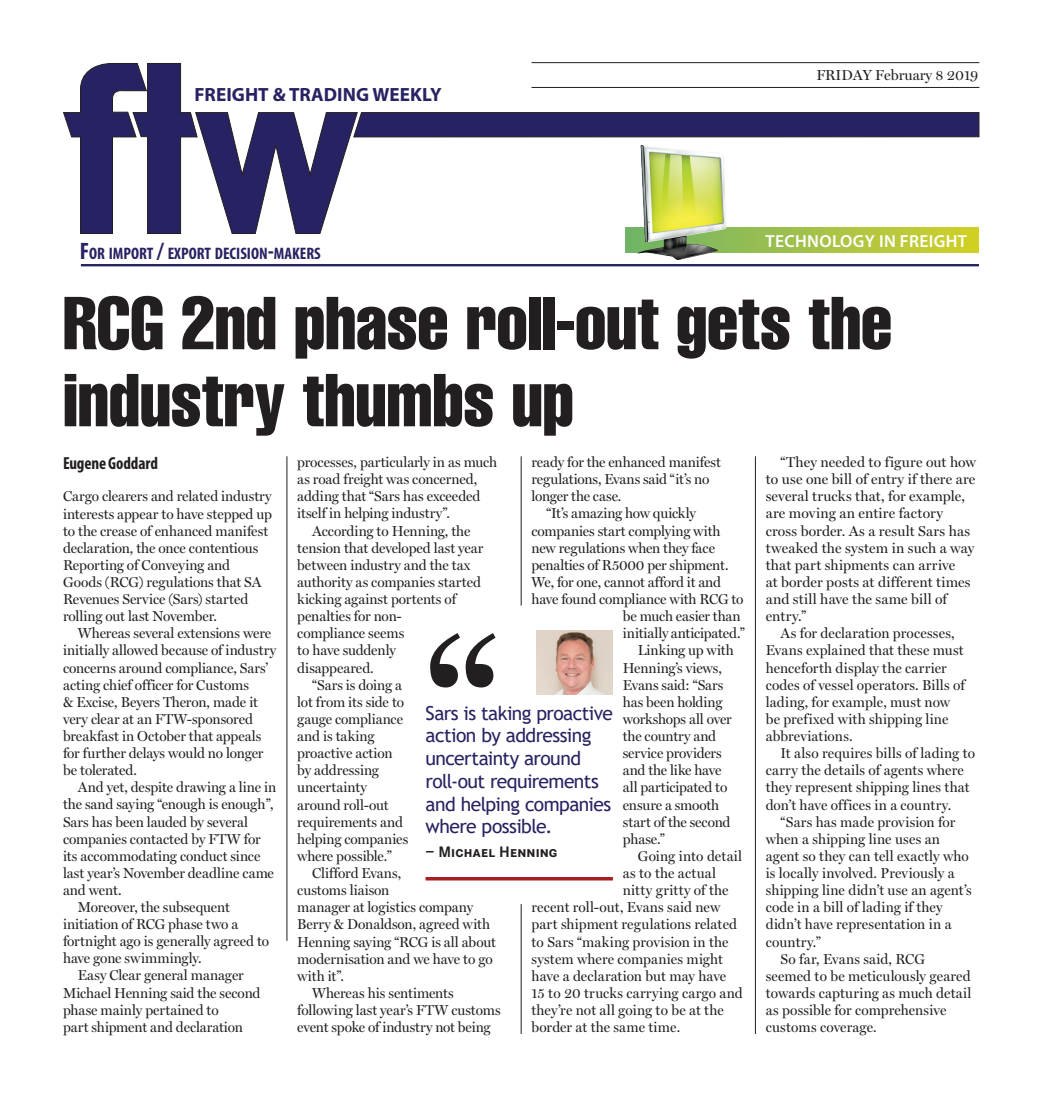
<style>
.page{position:relative;width:1042px;height:1097px;background:#fff}
.page>*{position:absolute;margin:0;border:0;box-sizing:border-box;transform-origin:0 0}
.Quotation_marks{font:210px "Display Miller 2";color:#231f20}
._42_Lead_Headline{font:73.5px/77px "Helvetica LT Std Comp";letter-spacing:-.005em;color:#231f20}
.Quote__Trebuchet{font:19.25px/22.8px "Trebuchet MS";letter-spacing:-.03em;color:#272362}
.t1{font:700 19.25px "Myriad Pro";letter-spacing:.005em;color:#272362}
.t2{font:600 17.5px "Myriad Pro";letter-spacing:.02em;color:#fff}
.Byline_2{font:700 condensed 17.5px "Myriad Pro";letter-spacing:-.01em;color:#231f20}
.t3{font:700 condensed 16.62px "Myriad Pro";color:#272362}
.Pull_quote_Byline{font:700 15.75px "Corporate SSC";letter-spacing:.005em;color:#231f20}
.t4{font:14.53px "Display Miller 2";color:#231f20}
.Body_Copy{font:14.35px/17.2px "Display Miller 2";color:#231f20}
.Body_Copy_1st_Paragr{font:14.35px/17.2px "Display Miller 2";color:#231f20}
.Body_Copy-2{font:14.35px "Display Miller 2";letter-spacing:-.02em;color:#231f20}
.Body_Copy-3{font:14.35px "Display Miller 2";letter-spacing:.02em;color:#231f20}
.Body_Copy-4{font:14.35px "Display Miller 2";letter-spacing:.025em;color:#231f20}
.s1{font-size:23.8px}
</style>
<div class="page">
<svg style="left:63px;top:63px;width:917px;height:171px"></svg>
<hr style="left:81px;top:264px;width:898px;height:2px;background:#272362">
<hr style="left:531px;top:62px;width:448px;height:1px;background:#231f20">
<hr style="left:531px;top:87px;width:448px;height:1px;background:#231f20">
<svg style="left:739px;top:227px;width:240px;height:25px;background:#b0c53f"></svg>
<img style="left:625px;top:145px;width:114px;height:114px">
<svg style="left:425px;top:877px;width:188px;height:3px"></svg>
<img style="left:537px;top:630px;width:76px;height:64px">
<hr style="left:287px;top:456px;width:1px;height:484px;background:#231f20">
<hr style="left:521px;top:456px;width:1px;height:149px;background:#231f20">
<hr style="left:521px;top:904px;width:1px;height:129px;background:#231f20">
<hr style="left:755px;top:456px;width:1px;height:577px;background:#231f20">
<p class="t1" style="left:194px;top:82px;width:249px">FREIGHT &amp; TRADING WEEKLY</p>
<p class="t3" style="left:80px;top:243px;width:243px"><span class="s1">F</span>OR IMPORT <span class="s1">/</span> EXPORT DECISION<span class="s1">-</span>MAKERS</p>
<p class="t4" style="left:816px;top:67px;width:164px">FRIDAY February 8 2019</p>
<p class="t2" style="left:765px;top:229px;width:203px">TECHNOLOGY IN FREIGHT</p>
<p class="_42_Lead_Headline" style="left:63px;top:283px;width:831px">RCG 2nd phase roll-out gets the industry thumbs up</p>
<p class="Byline_2" style="left:63px;top:452px;width:96px">Eugene Goddard</p>
<p class="Body_Copy_1st_Paragr" style="left:63px;top:488px;width:210px">Cargo clearers and related industry interests appear to have stepped up to the crease of enhanced manifest declaration, the once contentious<br>Reporting of Conveying and<br>Goods (RCG) regulations that SA<br>Revenues Service (Sars) started rolling out last November.</p>
<p class="Body_Copy" style="left:63px;top:624px;width:215px;text-indent:15px">Whereas several extensions were initially allowed because of industry concerns around compliance, Sars’ acting chief officer for Customs<br>&amp; Excise, Beyers Theron, made it very clear at an FTW-sponsored breakfast in October that appeals for further delays would no longer be tolerated.</p>
<p class="Body_Copy" style="left:63px;top:778px;width:215px;text-indent:15px">And yet, despite drawing a line in the sand saying “enough is enough”,<br>Sars has been lauded by several companies contacted by FTW for its accommodating conduct since last year’s November deadline came and went.</p>
<p class="Body_Copy" style="left:63px;top:898px;width:208px;text-indent:15px">Moreover, the subsequent initiation of RCG phase two a fortnight ago is generally agreed to have gone swimmingly.</p>
<p class="Body_Copy" style="left:63px;top:966px;width:199px;text-indent:15px">Easy Clear general manager<br>Michael Henning said the second phase mainly pertained to<br>part shipment and declaration</p>
<p class="Body_Copy" style="left:531px;top:453px;width:191px">ready for the enhanced manifest regulations, Evans said “it’s no longer the case.</p>
<p class="Body_Copy" style="left:546px;top:505px;width:151px">“It’s amazing how quickly</p>
<p class="Body_Copy" style="left:531px;top:522px;width:191px">companies start complying with</p>
<p class="Body_Copy" style="left:531px;top:539px;width:185px">new regulations when they face</p>
<p class="Body_Copy-2" style="left:531px;top:556px;width:198px">penalties of R5000 per shipment.</p>
<p class="Body_Copy-2" style="left:531px;top:573px;width:191px">We, for one, cannot afford it and</p>
<p class="Body_Copy" style="left:531px;top:590px;width:214px">have found compliance with RCG to</p>
<p class="Body_Copy" style="left:623px;top:607px;width:119px">be much easier than</p>
<p class="Body_Copy" style="left:623px;top:624px;width:123px">initially anticipated.”</p>
<p class="Body_Copy" style="left:623px;top:641px;width:112px;text-indent:15px">Linking up with<br>Henning’s views,<br>Evans said: “Sars has been holding workshops all over the country and service providers and the like have all participated to ensure a smooth start of the second phase.”</p>
<p class="Body_Copy-3" style="left:638px;top:847px;width:106px">Going into detail</p>
<p class="Body_Copy-4" style="left:623px;top:864px;width:95px">as to the actual</p>
<p class="Body_Copy-4" style="left:623px;top:881px;width:107px">nitty gritty of the</p>
<p class="Body_Copy" style="left:531px;top:898px;width:190px">recent roll-out, Evans said new</p>
<p class="Body_Copy" style="left:531px;top:915px;width:207px">part shipment regulations related</p>
<p class="Body_Copy" style="left:531px;top:932px;width:199px">to Sars “making provision in the</p>
<p class="Body_Copy" style="left:531px;top:950px;width:193px">system where companies might</p>
<p class="Body_Copy" style="left:531px;top:967px;width:196px">have a declaration but may have</p>
<p class="Body_Copy-3" style="left:531px;top:984px;width:213px">15 to 20 trucks carrying cargo and</p>
<p class="Body_Copy" style="left:531px;top:1001px;width:194px">they’re not all going to be at the</p>
<p class="Body_Copy" style="left:531px;top:1018px;width:150px">border at the same time.</p>
<p class="Body_Copy" style="left:297px;top:453px;width:201px">processes, particularly in as much as road freight was concerned, adding that “Sars has exceeded itself in helping industry”.</p>
<p class="Body_Copy" style="left:297px;top:522px;width:188px;text-indent:15px">According to Henning, the tension that developed last year between industry and the tax authority as companies started kicking against portents of penalties for non-<br>compliance seems<br>to have suddenly<br>disappeared.</p>
<p class="Body_Copy" style="left:297px;top:676px;width:113px;text-indent:15px">“Sars is doing a lot from its side to gauge compliance and is taking proactive action by addressing uncertainty around roll-out requirements and helping companies where possible.”</p>
<p class="Body_Copy" style="left:297px;top:864px;width:200px;text-indent:15px">Clifford Evans,<br>customs liaison<br>manager at logistics company<br>Berry &amp; Donaldson, agreed with<br>Henning saying “RCG is all about modernisation and we have to go with it”.</p>
<p class="Body_Copy" style="left:297px;top:984px;width:205px;text-indent:15px">Whereas his sentiments following last year’s FTW customs event spoke of industry not being</p>
<p class="Quotation_marks" style="left:425px;top:591px;width:76px">“</p>
<p class="Quote__Trebuchet" style="left:425px;top:701px;width:189px">Sars is taking proactive action by addressing uncertainty around roll-out requirements and helping companies where possible.</p>
<p class="Pull_quote_Byline" style="left:425px;top:842px;width:134px">– Michael Henning</p>
<p class="Body_Copy" style="left:766px;top:453px;width:212px;text-indent:15px">“They needed to figure out how to use one bill of entry if there are several trucks that, for example, are moving an entire factory cross border. As a result Sars has tweaked the system in such a way that part shipments can arrive<br>at border posts at different times and still have the same bill of entry.”</p>
<p class="Body_Copy" style="left:766px;top:624px;width:201px;text-indent:15px">As for declaration processes,<br>Evans explained that these must henceforth display the carrier codes of vessel operators. Bills of lading, for example, must now be prefixed with shipping line abbreviations.</p>
<p class="Body_Copy" style="left:766px;top:744px;width:211px;text-indent:15px">It also requires bills of lading to carry the details of agents where they represent shipping lines that don’t have offices in a country.</p>
<p class="Body_Copy" style="left:766px;top:813px;width:208px;text-indent:15px">“Sars has made provision for when a shipping line uses an agent so they can tell exactly who is locally involved. Previously a shipping line didn’t use an agent’s code in a bill of lading if they didn’t have representation in a country.”</p>
<p class="Body_Copy" style="left:766px;top:950px;width:207px;text-indent:15px">So far, Evans said, RCG seemed to be meticulously geared towards capturing as much detail as possible for comprehensive customs coverage.</p>
</div>
